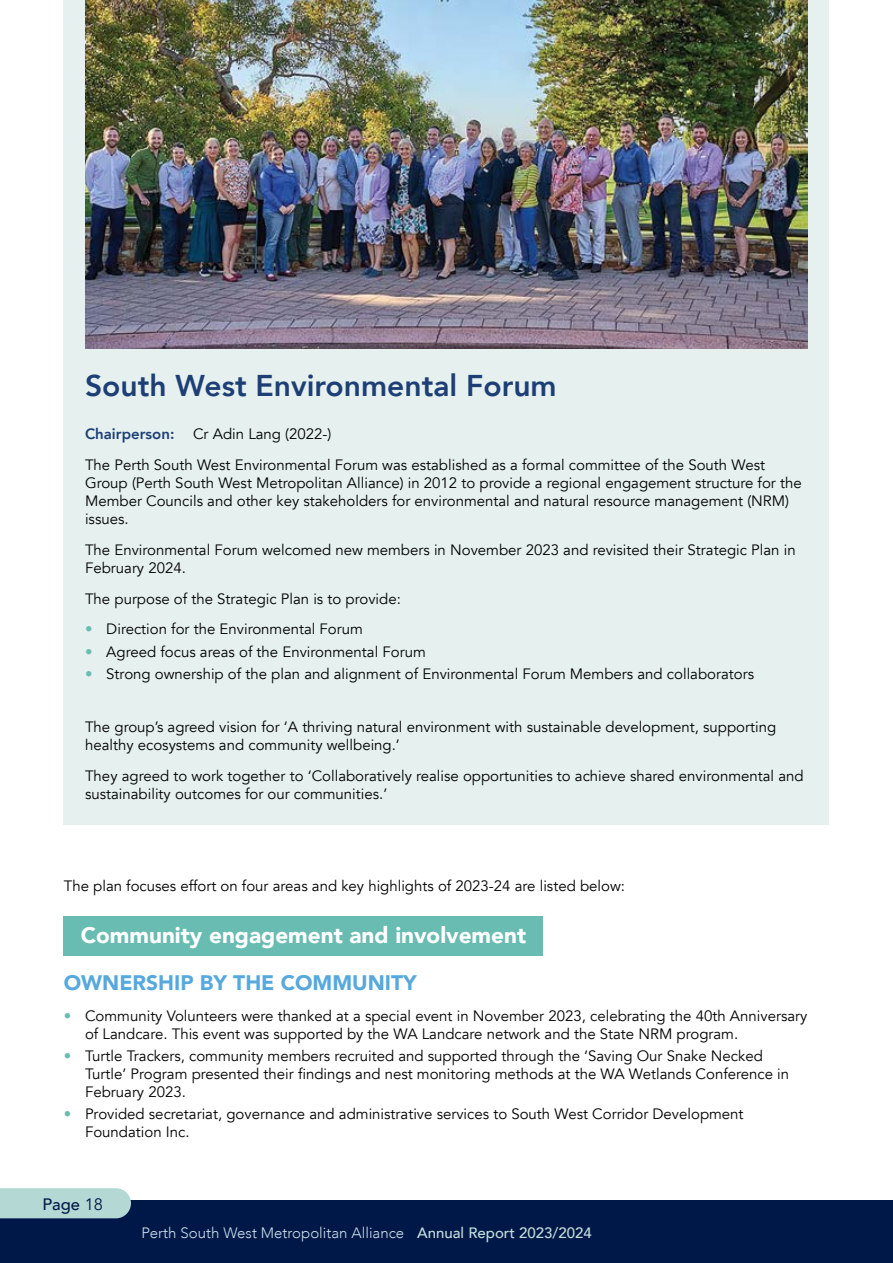
<style>
.page{position:relative;width:893px;height:1263px;background:#fff}
.page>*{position:absolute;margin:0;border:0;box-sizing:border-box;transform-origin:0 0}
.t1{font:800 30px "Avenir";color:#1d3f75}
.t2{font:900 22.5px "Avenir";color:#fff}
.t3{font:900 21px "Avenir";color:#56a8dd}
.t4{font:500 16.5px "Avenir";color:#001848}
.Body_text{font:15px/18px "Avenir";color:#000}
.t5{font:300 15px "Avenir";color:#cde1eb}
.s1{font-weight:800;color:#1d3f75}
.s2{color:#69bcb1}
.s3{font-weight:400}
.s4{font-weight:500;color:#c2e0db}
</style>
<div class="page">
<div style="left:64px;top:0;width:765px;height:825px;background:#e6f1ef"></div>
<img style="left:85px;top:0;width:723px;height:349px">
<div style="left:64px;top:917px;width:479px;height:39px;background:#69bcb1"></div>
<div style="left:0;top:1200px;width:893px;height:63px;background:#001848"></div>
<div style="left:0;top:1188px;width:131px;height:30px;background:#b4d9d4"></div>
<h2 class="t1" style="left:85px;top:362px;width:473px">South West Environmental Forum</h2>
<p class="Body_text" style="left:85px;top:425px;width:248px"><span class="s1">Chairperson:</span> Cr Adin Lang (2022-)</p>
<p class="Body_text" style="left:85px;top:456px;width:718px">The Perth South West Environmental Forum was established as a formal committee of the South West Group (Perth South West Metropolitan Alliance) in 2012 to provide a regional engagement structure for the Member Councils and other key stakeholders for environmental and natural resource management (NRM) issues.</p>
<p class="Body_text" style="left:85px;top:541px;width:712px">The Environmental Forum welcomed new members in November 2023 and revisited their Strategic Plan in<br>February 2024.</p>
<p class="Body_text" style="left:85px;top:590px;width:317px">The purpose of the Strategic Plan is to provide:</p>
<p class="Body_text" style="left:85px;top:620px;width:279px"><span class="s2">•</span> Direction for the Environmental Forum</p>
<p class="Body_text" style="left:85px;top:643px;width:342px"><span class="s2">•</span> Agreed focus areas of the Environmental Forum</p>
<p class="Body_text" style="left:85px;top:665px;width:671px"><span class="s2">•</span> Strong ownership of the plan and alignment of Environmental Forum Members and collaborators</p>
<p class="Body_text" style="left:85px;top:718px;width:693px">The group’s agreed vision for ‘A thriving natural environment with sustainable development, supporting healthy ecosystems and community wellbeing.’</p>
<p class="Body_text" style="left:85px;top:767px;width:720px">They agreed to work together to ‘Collaboratively realise opportunities to achieve shared environmental and sustainability outcomes for our communities.’</p>
<p class="Body_text" style="left:64px;top:877px;width:563px">The plan focuses effort on four areas and key highlights of 2023-24 are listed below:</p>
<h3 class="t2" style="left:81px;top:916px;width:447px">Community engagement and involvement</h3>
<h4 class="t3" style="left:64px;top:965px;width:355px">OWNERSHIP BY THE COMMUNITY</h4>
<p class="Body_text" style="left:85px;top:1007px;width:724px;text-indent:-21px"><span class="s2">•</span> Community Volunteers were thanked at a special event in November 2023, celebrating the 40th Anniversary of Landcare. This event was supported by the WA Landcare network and the State NRM program.</p>
<p class="Body_text" style="left:85px;top:1047px;width:706px;text-indent:-21px"><span class="s2">•</span> Turtle Trackers, community members recruited and supported through the ‘Saving Our Snake Necked<br>Turtle’ Program presented their findings and nest monitoring methods at the WA Wetlands Conference in<br>February 2023.</p>
<p class="Body_text" style="left:85px;top:1105px;width:660px;text-indent:-21px"><span class="s2">•</span> Provided secretariat, governance and administrative services to South West Corridor Development<br>Foundation Inc.</p>
<p class="t4" style="left:43px;top:1190px;width:62px">Page <span class="s3">18</span></p>
<p class="t5" style="left:141px;top:1224px;width:452px">Perth South West Metropolitan Alliance <span class="s4">Annual Report 2023/2024</span></p>
</div>
